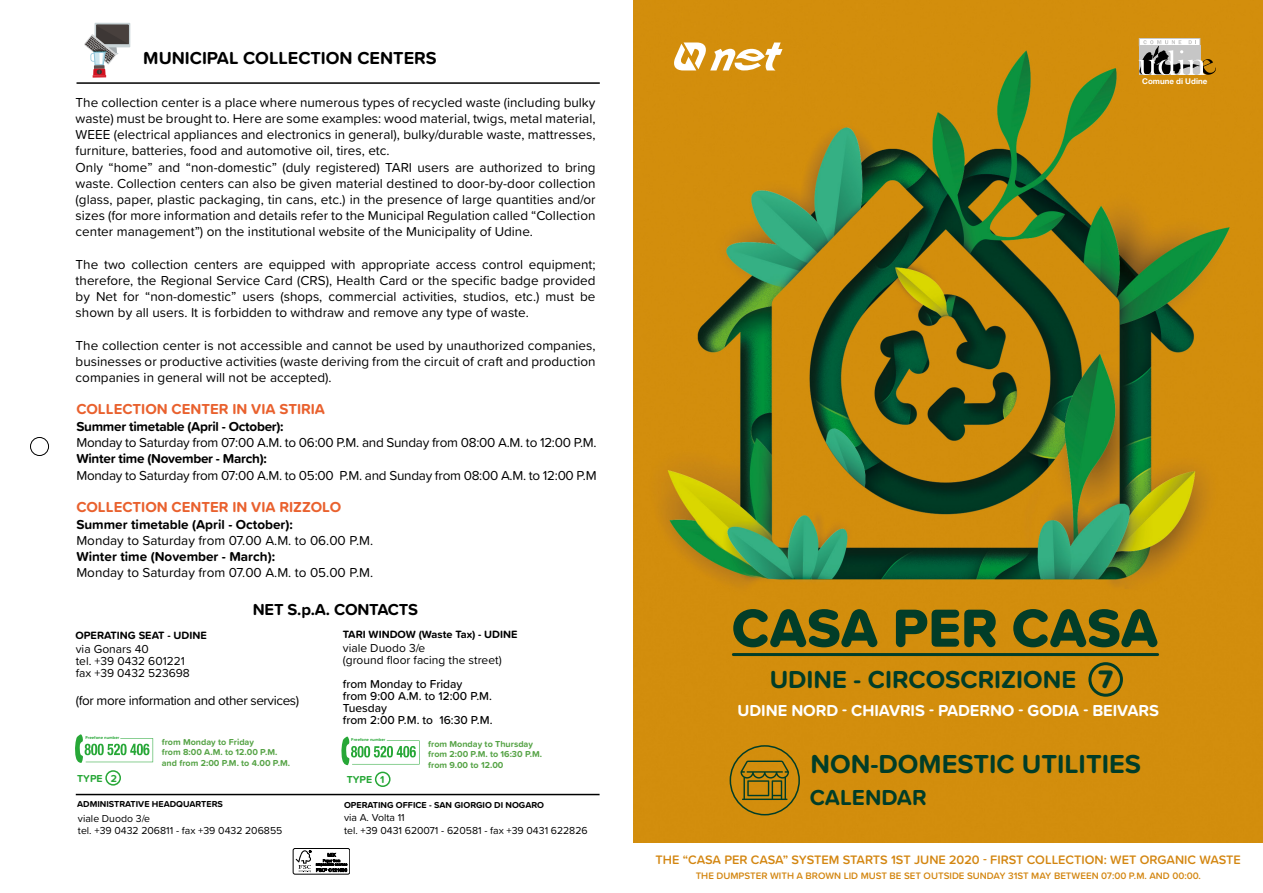
<style>
.page{position:relative;width:1263px;height:893px;background:#fff}
.page>*{position:absolute;margin:0;border:0;box-sizing:border-box;transform-origin:0 0}
.t1{font:55.5px "Proxima Soft Extrabld";letter-spacing:-.005em;color:#023d28}
.t2{font:700 27px "Proxima Soft";color:#003d28}
.t3{font:26.25px "Proxima Soft Extrabld";color:#023d28}
.t4{font:700 25.5px "Proxima Soft";color:#003d28}
.t5{font:700 22.5px "Proxima Soft";color:#003d28}
.t6{font:700 18px "Proxima Soft";color:#000}
.t7{font:700 16.5px "Proxima Soft";letter-spacing:-.005em;color:#fff}
.t8{font:700 16.5px "Proxima Soft";letter-spacing:-.01em;color:#000}
.t9{font:700 15px "Proxima Soft";color:#e9612e}
.t10{font:13.5px/16.2px "Proxima Soft";color:#000;text-align:justify}
.t11{font:13.5px "Proxima Soft";letter-spacing:-.02em;color:#000}
.t12{font:700 13.5px "Proxima Soft";letter-spacing:-.01em;color:#000}
.t13{font:13.5px "Proxima Soft";letter-spacing:-.03em;color:#000}
.t14{font:600 12.75px "Proxima Soft";color:#d38611}
.t15{font:12px/12px "Proxima Soft";color:#000}
.t16{font:500 12px/12px "Proxima Soft";color:#000}
.t17{font:700 10.95px "Proxima Soft";color:#000}
.t18{font:10.5px/12.6px "Proxima Soft";color:#000}
.t19{font:700 10.5px "Proxima Soft";color:#27a737}
.t20{font:600 9.75px "Proxima Soft";color:#d38611}
.t21{font:700 9px/10.5px "Proxima Soft";color:#56a346}
.t22{font:700 9px "Proxima Soft";color:#000}
.t23{font:700 7.95px "Helvetica Neue";color:#fff}
.t24{font:700 4.35px "Proxima Soft";color:#27a737}
</style>
<div class="page">
<hr style="left:77px;top:82px;width:523px;height:2px;background:#000">
<svg style="left:95px;top:23px;width:35px;height:24px"></svg>
<svg style="left:84px;top:25px;width:45px;height:53px"></svg>
<div style="left:30px;top:437px;width:19px;height:19px;border:1px solid #000;border-radius:50%"></div>
<div style="left:293px;top:848px;width:57px;height:26px;border:1px solid #000;border-radius:2px"></div>
<svg style="left:296px;top:850px;width:51px;height:22px"></svg>
<svg style="left:75px;top:734px;width:78px;height:29px"></svg>
<svg style="left:341px;top:736px;width:78px;height:29px"></svg>
<hr style="left:76px;top:794px;width:524px;height:1px;background:#000">
<div style="left:105px;top:770px;width:16px;height:16px;border:2px solid #27a737;border-radius:50%"></div>
<div style="left:375px;top:772px;width:16px;height:15px;border:2px solid #27a737;border-radius:50%"></div>
<img style="left:634px;top:0;width:629px;height:842px">
<div style="left:1139px;top:38px;width:61px;height:8px;border:1px solid #c6c6c6"></div>
<svg style="left:1138px;top:40px;width:78px;height:35px"></svg>
<svg style="left:672px;top:42px;width:110px;height:28px"></svg>
<div style="left:730px;top:745px;width:70px;height:70px;border:2px solid #003d28;border-radius:50%"></div>
<hr style="left:733px;top:653px;width:424px;height:3px;background:#023d28">
<svg style="left:740px;top:761px;width:49px;height:39px;background:#997713"></svg>
<div style="left:1088px;top:662px;width:35px;height:35px;border:3px solid #003d28;border-radius:50%"></div>
<h3 class="t6" style="left:143px;top:45px;width:295px">MUNICIPAL COLLECTION CENTERS</h3>
<p class="t10" style="left:76px;top:94px;width:521px;text-align:left">The collection center is a place where numerous types of recycled waste (including bulky waste) must be brought to. Here are some examples: wood material, twigs, metal material, WEEE (electrical appliances and electronics in general), bulky/durable waste, mattresses, furniture, batteries, food and automotive oil, tires, etc.<br>Only “home” and “non-domestic” (duly registered) TARI users are authorized to bring waste. Collection centers can also be given material destined to door-by-door collection (glass, paper, plastic packaging, tin cans, etc.) in the presence of large quantities and/or sizes (for more information and details refer to the Municipal Regulation called “Collection center management”) on the institutional website of the Municipality of Udine.</p>
<p class="t10" style="left:76px;top:256px;width:521px">The two collection centers are equipped with appropriate access control equipment; therefore, the Regional Service Card (CRS), Health Card or the specific badge provided by Net for “non-domestic” users (shops, commercial activities, studios, etc.) must be shown by all users. It is forbidden to withdraw and remove any type of waste.</p>
<p class="t10" style="left:76px;top:337px;width:521px">The collection center is not accessible and cannot be used by unauthorized companies, businesses or productive activities (waste deriving from the circuit of craft and production companies in general will not be accepted).</p>
<p class="t9" style="left:76px;top:397px;width:250px">COLLECTION CENTER IN VIA STIRIA</p>
<p class="t12" style="left:76px;top:416px;width:209px">Summer timetable (April - October):</p>
<p class="t11" style="left:76px;top:432px;width:522px">Monday to Saturday from 07:00 A.M. to 06:00 P.M. and Sunday from 08:00 A.M. to 12:00 P.M.</p>
<p class="t12" style="left:76px;top:449px;width:192px">Winter time (November - March):</p>
<p class="t11" style="left:76px;top:465px;width:522px">Monday to Saturday from 07:00 A.M. to 05:00 P.M. and Sunday from 08:00 A.M. to 12:00 P.M</p>
<p class="t12" style="left:76px;top:514px;width:218px">Summer timetable (April - October):</p>
<p class="t10" style="left:76px;top:532px;width:298px">Monday to Saturday from 07.00 A.M. to 06.00 P.M.</p>
<p class="t12" style="left:76px;top:546px;width:200px">Winter time (November - March):</p>
<p class="t10" style="left:76px;top:564px;width:298px">Monday to Saturday from 07.00 A.M. to 05.00 P.M.</p>
<p class="t9" style="left:76px;top:495px;width:266px">COLLECTION CENTER IN VIA RIZZOLO</p>
<p class="t8" style="left:253px;top:597px;width:167px">NET S.p.A. CONTACTS</p>
<p class="t17" style="left:75px;top:627px;width:133px">OPERATING SEAT - UDINE</p>
<p class="t17" style="left:343px;top:626px;width:176px">TARI WINDOW (Waste Tax) - UDINE</p>
<p class="t15" style="left:343px;top:641px;width:160px">viale Duodo 3/e<br>(ground floor facing the street)</p>
<p class="t16" style="left:343px;top:678px;width:151px">from Monday to Friday<br>from 9:00 A.M. to 12:00 P.M.<br>Tuesday<br>from 2:00 P.M. to 16:30 P.M.</p>
<p class="t15" style="left:76px;top:642px;width:116px">via Gonars 40<br>tel. +39 0432 601221 fax +39 0432 523698</p>
<p class="t13" style="left:76px;top:690px;width:225px">(for more information and other services)</p>
<p class="t21" style="left:162px;top:736px;width:130px">from Monday to Friday<br>from 8:00 A.M. to 12.00 P.M. and from 2:00 P.M. to 4.00 P.M.</p>
<p class="t21" style="left:428px;top:738px;width:116px">from Monday to Thursday from 2:00 P.M. to 16:30 P.M. from 9.00 to 12.00</p>
<p class="t24" style="left:85px;top:734px;width:36px">Freefone number</p>
<p class="t24" style="left:351px;top:736px;width:36px">Freefone number</p>
<p class="t19" style="left:77px;top:770px;width:41px">TYPE 2</p>
<p class="t19" style="left:347px;top:771px;width:39px">TYPE 1</p>
<p class="t22" style="left:77px;top:797px;width:147px">ADMINISTRATIVE HEADQUARTERS</p>
<p class="t18" style="left:78px;top:811px;width:206px">viale Duodo 3/e<br>tel. +39 0432 206811 - fax +39 0432 206855</p>
<p class="t22" style="left:344px;top:798px;width:202px">OPERATING OFFICE - SAN GIORGIO DI NOGARO</p>
<p class="t18" style="left:344px;top:811px;width:245px">via A. Volta 11<br>tel. +39 0431 620071 - 620581 - fax +39 0431 622826</p>
<p class="t23" style="left:1142px;top:75px;width:67px">Comune di Udine</p>
<h1 class="t1" style="left:732px;top:586px;width:428px">CASA PER CASA</h1>
<h3 class="t4" style="left:770px;top:660px;width:308px">UDINE - CIRCOSCRIZIONE</h3>
<h3 class="t3" style="left:1098px;top:660px;width:16px">7</h3>
<p class="t7" style="left:737px;top:698px;width:423px">UDINE NORD - CHIAVRIS - PADERNO - GODIA - BEIVARS</p>
<h2 class="t2" style="left:810px;top:743px;width:332px">NON-DOMESTIC UTILITIES</h2>
<h3 class="t5" style="left:810px;top:780px;width:118px">CALENDAR</h3>
<p class="t14" style="left:656px;top:851px;width:587px">THE “CASA PER CASA” SYSTEM STARTS 1ST JUNE 2020 - FIRST COLLECTION: WET ORGANIC WASTE</p>
<p class="t20" style="left:696px;top:869px;width:507px">THE DUMPSTER WITH A BROWN LID MUST BE SET OUTSIDE SUNDAY 31ST MAY BETWEEN 07:00 P.M. AND 00:00.</p>
</div>
